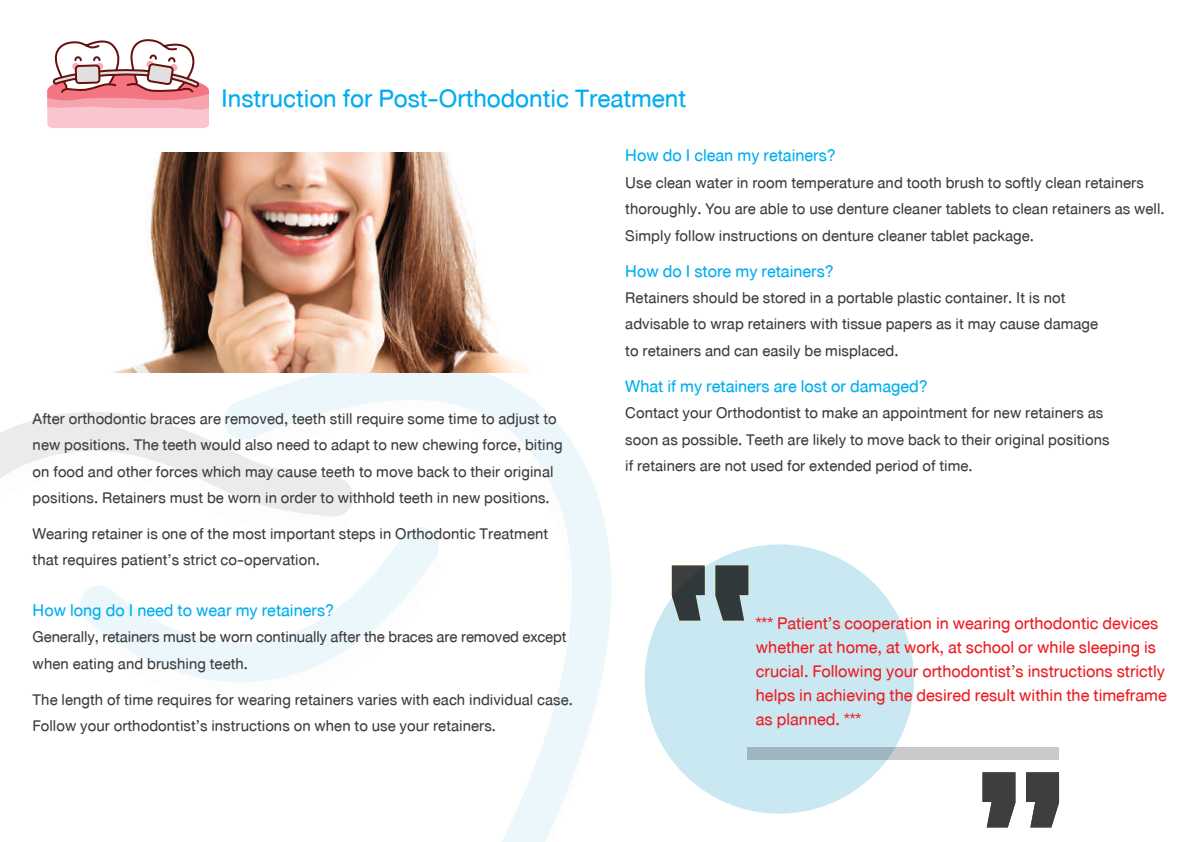
<style>
.page{position:relative;width:1191px;height:842px;background:#fff}
.page>*{position:absolute;margin:0;border:0;box-sizing:border-box;transform-origin:0 0}
.t1{font:35.8px "DB Helvethaica Mon X";color:#00aeef}
.t2{font:24px/24px "DB Helvethaica Mon X";color:#ee1d23}
.t3{font:24px "DB Helvethaica Mon X";color:#00aeef}
.t4{font:22px/26.4px "DB Helvethaica Mon X";letter-spacing:.005em;color:#3e3e3f}
</style>
<div class="page">
<div style="left:747px;top:747px;width:312px;height:13px;background:#c9c8cb"></div>
<svg style="left:644px;top:544px;width:270px;height:270px;fill:#cae8f1"></svg>
<svg style="left:672px;top:565px;width:76px;height:55px"></svg>
<svg style="left:982px;top:772px;width:77px;height:55px"></svg>
<svg style="left:47px;top:39px;width:162px;height:89px"></svg>
<svg style="left:0;top:412px;width:192px;height:66px"></svg>
<svg style="left:80px;top:586px;width:112px;height:90px"></svg>
<svg style="left:192px;top:373px;width:419px;height:469px"></svg>
<img style="left:111px;top:152px;width:420px;height:221px">
<h1 class="t1" style="left:221px;top:79px;width:466px">Instruction for Post-Orthodontic Treatment</h1>
<p class="t4" style="left:33px;top:405px;width:531px">After orthodontic braces are removed, teeth still require some time to adjust to new positions. The teeth would also need to adapt to new chewing force, biting on food and other forces which may cause teeth to move back to their original positions. Retainers must be worn in order to withhold teeth in new positions.</p>
<p class="t4" style="left:33px;top:520px;width:517px">Wearing retainer is one of the most important steps in Orthodontic Treatment that requires patient’s strict co-opervation.</p>
<p class="t3" style="left:33px;top:597px;width:303px">How long do I need to wear my retainers?</p>
<p class="t4" style="left:33px;top:624px;width:535px">Generally, retainers must be worn continually after the braces are removed except when eating and brushing teeth.</p>
<p class="t4" style="left:33px;top:686px;width:542px">The length of time requires for wearing retainers varies with each individual case.<br>Follow your orthodontist’s instructions on when to use your retainers.</p>
<p class="t3" style="left:625px;top:142px;width:212px">How do I clean my retainers?</p>
<p class="t4" style="left:625px;top:169px;width:541px">Use clean water in room temperature and tooth brush to softly clean retainers thoroughly. You are able to use denture cleaner tablets to clean retainers as well.<br>Simply follow instructions on denture cleaner tablet package.</p>
<p class="t3" style="left:625px;top:257px;width:210px">How do I store my retainers?</p>
<p class="t4" style="left:625px;top:284px;width:474px">Retainers should be stored in a portable plastic container. It is not advisable to wrap retainers with tissue papers as it may cause damage to retainers and can easily be misplaced.</p>
<p class="t3" style="left:625px;top:373px;width:304px">What if my retainers are lost or damaged?</p>
<p class="t4" style="left:625px;top:400px;width:486px">Contact your Orthodontist to make an appointment for new retainers as soon as possible. Teeth are likely to move back to their original positions if retainers are not used for extended period of time.</p>
<p class="t2" style="left:756px;top:611px;width:412px">*** Patient’s cooperation in wearing orthodontic devices whether at home, at work, at school or while sleeping is crucial. Following your orthodontist’s instructions strictly helps in achieving the desired result within the timeframe as planned. ***</p>
</div>
